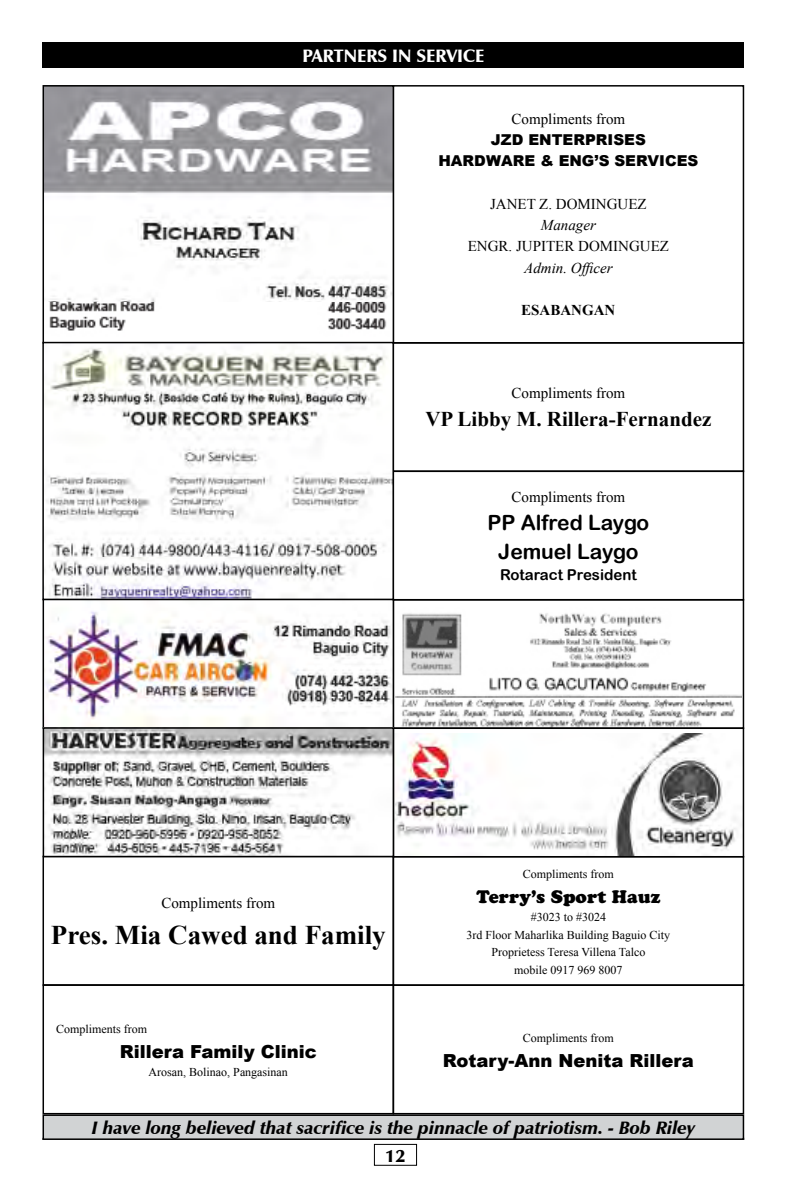
<style>
.page{position:relative;width:808px;height:1191px;background:#fff}
.page>*{position:absolute;margin:0;border:0;box-sizing:border-box;transform-origin:0 0}
.t1{font:700 27px "Times New Roman";color:#000}
.t2{font:700 21px "Times New Roman";color:#000}
.t3{font:21px/28.5px "Arial Rounded MT Bold";color:#000;text-align:center}
.t4{font:italic 900 18px "Zapf Humanist 601 BT";color:#000}
.t5{font:900 18px "Arial";color:#000}
.t6{font:900 18px "Zapf Humanist 601 BT";color:#fff}
.t7{font:18px "Cooper Black Std";color:#000}
.t8{font:900 18px "Zapf Humanist 601 BT";color:#000}
.t9{font:15px "Times New Roman";color:#000}
.t10{font:900 15px/21.3px "Arial";color:#000;text-align:center}
.t11{font:italic 15px "Times New Roman";color:#000}
.t12{font:15px "Arial Rounded MT Bold";color:#000}
.t13{font:700 15px "Times New Roman";color:#000}
.t14{font:12px/17.7px "Times New Roman";color:#000;text-align:center}
</style>
<div class="page">
<div style="left:374px;top:1144px;width:43px;height:21px;border:1px solid #000"></div>
<div style="left:43px;top:1115px;width:700px;height:24px;background:#d1d3d4"></div>
<div style="left:43px;top:1114px;width:701px;height:26px;border:2px solid #000"></div>
<div style="left:43px;top:43px;width:701px;height:25px;background:#000"></div>
<div style="left:393px;top:342px;width:351px;height:130px;border:2px solid #000"></div>
<div style="left:393px;top:85px;width:351px;height:258px;border:2px solid #000"></div>
<div style="left:393px;top:470px;width:351px;height:130px;border:2px solid #000"></div>
<img style="left:396px;top:613px;width:345px;height:113px">
<div style="left:393px;top:599px;width:351px;height:130px;border:2px solid #000"></div>
<img style="left:396px;top:733px;width:341px;height:121px">
<div style="left:393px;top:727px;width:351px;height:130px;border:2px solid #000"></div>
<div style="left:393px;top:984px;width:351px;height:130px;border:2px solid #000"></div>
<div style="left:43px;top:984px;width:351px;height:130px;border:2px solid #000"></div>
<img style="left:45px;top:88px;width:346px;height:766px">
<div style="left:43px;top:85px;width:351px;height:258px;border:2px solid #000"></div>
<div style="left:42px;top:342px;width:352px;height:258px;border:2px solid #000"></div>
<div style="left:43px;top:855px;width:351px;height:130px;border:2px solid #000"></div>
<div style="left:43px;top:599px;width:351px;height:130px;border:2px solid #000"></div>
<div style="left:43px;top:727px;width:351px;height:130px;border:2px solid #000"></div>
<h3 class="t6" style="left:302px;top:45px;width:181px">PARTNERS IN SERVICE</h3>
<p class="t9" style="left:511px;top:109px;width:115px">Compliments from</p>
<p class="t10" style="left:438px;top:129px;width:262px">JZD ENTERPRISES<br>HARDWARE &amp; ENG’S SERVICES</p>
<p class="t9" style="left:490px;top:194px;width:158px">JANET Z. DOMINGUEZ</p>
<p class="t11" style="left:541px;top:215px;width:56px">Manager</p>
<p class="t9" style="left:468px;top:236px;width:203px">ENGR. JUPITER DOMINGUEZ</p>
<p class="t11" style="left:524px;top:257px;width:90px">Admin. Officer</p>
<p class="t13" style="left:521px;top:300px;width:96px">ESABANGAN</p>
<p class="t9" style="left:511px;top:383px;width:115px">Compliments from</p>
<h2 class="t2" style="left:425px;top:405px;width:287px">VP Libby M. Rillera-Fernandez</h2>
<p class="t9" style="left:511px;top:486px;width:115px">Compliments from</p>
<h2 class="t3" style="left:487px;top:508px;width:163px">PP Alfred Laygo<br>Jemuel Laygo</h2>
<p class="t12" style="left:500px;top:565px;width:138px">Rotaract President</p>
<p class="t9" style="left:161px;top:893px;width:115px">Compliments from</p>
<h1 class="t1" style="left:51px;top:916px;width:336px">Pres. Mia Cawed and Family</h1>
<p class="t14" style="left:56px;top:1020px;width:93px">Compliments from</p>
<h3 class="t5" style="left:120px;top:1038px;width:199px">Rillera Family Clinic</h3>
<p class="t14" style="left:149px;top:1062px;width:141px">Arosan, Bolinao, Pangasinan</p>
<p class="t14" style="left:523px;top:865px;width:93px">Compliments from</p>
<h3 class="t7" style="left:476px;top:886px;width:185px">Terry’s Sport Hauz</h3>
<p class="t14" style="left:466px;top:908px;width:205px">#3023 to #3024<br>3rd Floor Maharlika Building Baguio City<br>Proprietess Teresa Villena Talco<br>mobile 0917 969 8007</p>
<p class="t14" style="left:523px;top:1029px;width:93px">Compliments from</p>
<h3 class="t5" style="left:443px;top:1047px;width:252px">Rotary-Ann Nenita Rillera</h3>
<h3 class="t4" style="left:92px;top:1116px;width:605px">I have long believed that sacrifice is the pinnacle of patriotism. - Bob Riley</h3>
<h3 class="t8" style="left:386px;top:1144px;width:21px">12</h3>
</div>
